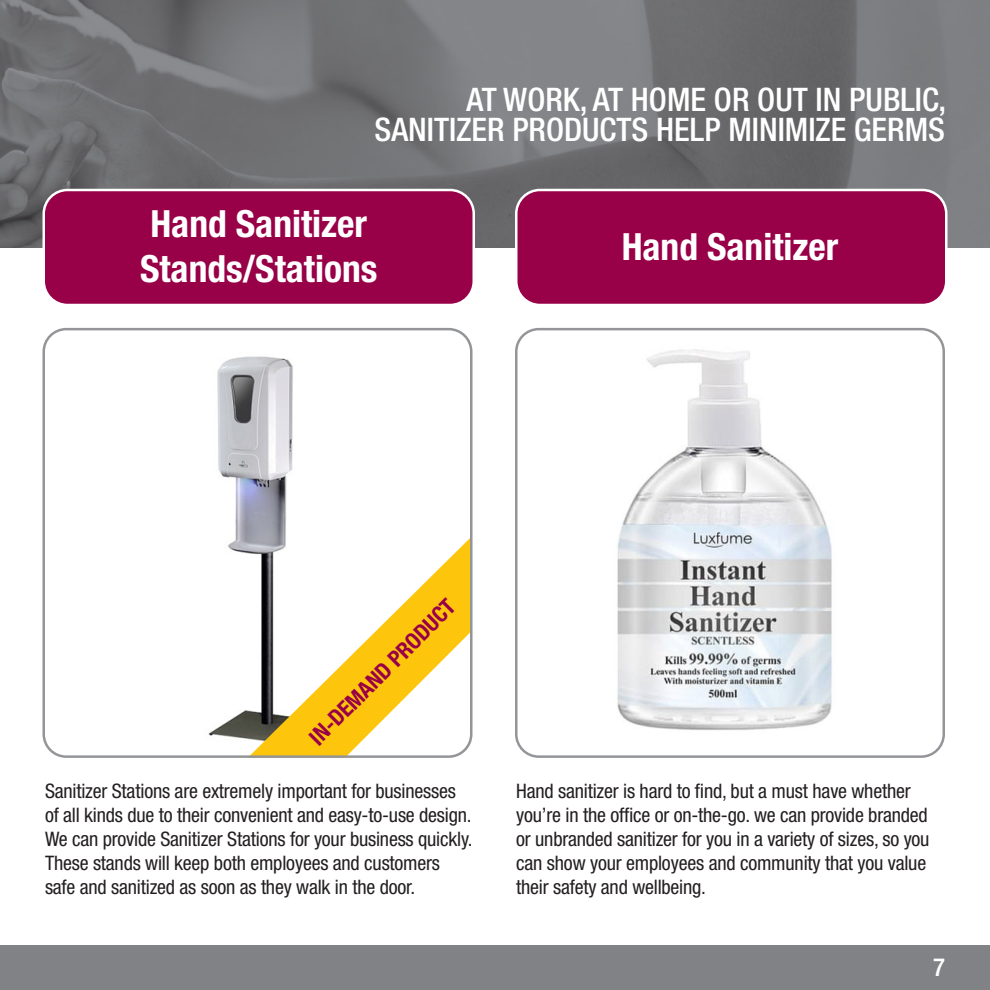
<style>
.page{position:relative;width:990px;height:990px;background:#fff}
.page>*{position:absolute;margin:0;border:0;box-sizing:border-box;transform-origin:0 0}
.t1{font:700 condensed 37.5px/45px "Helvetica Neue LT Std";color:#fff}
.t2{font:500 condensed 32.5px/30px "Helvetica Neue LT Std";color:#fff;text-align:right}
.t3{font:500 condensed 25px "Helvetica Neue LT Std";color:#fff}
.t4{font:700 condensed 22.5px "Helvetica Neue LT Std";color:#980047}
.t5{font:condensed 20px/24px "Helvetica Neue LT Std";letter-spacing:-.01em;color:#231f20}
</style>
<div class="page">
<div style="left:0;top:945px;width:990px;height:45px;background:#808285"></div>
<img style="left:0;top:0;width:990px;height:248px">
<div style="left:516px;top:190px;width:430px;height:115px;background:#980047;border-radius:24px"></div>
<div style="left:515px;top:189px;width:433px;height:117px;border:2px solid #fff;border-radius:24px"></div>
<div style="left:44px;top:190px;width:430px;height:115px;background:#980047;border-radius:24px"></div>
<div style="left:42px;top:189px;width:433px;height:117px;border:2px solid #fff;border-radius:24px"></div>
<img style="left:617px;top:349px;width:215px;height:381px">
<div style="left:515px;top:328px;width:430px;height:430px;border:2px solid #939598;border-radius:22px"></div>
<img style="left:45px;top:331px;width:427px;height:424px">
<svg style="left:248px;top:537px;width:223px;height:221px"></svg>
<div style="left:42px;top:328px;width:430px;height:430px;border:2px solid #939598;border-radius:22px"></div>
<p class="t2" style="left:375px;top:84px;width:573px">AT WORK, AT HOME OR OUT IN PUBLIC,<br>SANITIZER PRODUCTS HELP MINIMIZE GERMS</p>
<p class="t1" style="left:140px;top:201px;width:239px">Hand Sanitizer<br>Stands/Stations</p>
<p class="t1" style="left:622px;top:224px;width:218px">Hand Sanitizer</p>
<p class="t4" style="left:304px;top:731px;width:197px;rotate:-45deg">IN-DEMAND PRODUCT</p>
<p class="t5" style="left:45px;top:779px;width:429px">Sanitizer Stations are extremely important for businesses of all kinds due to their convenient and easy-to-use design.<br>We can provide Sanitizer Stations for your business quickly.<br>These stands will keep both employees and customers safe and sanitized as soon as they walk in the door.</p>
<p class="t5" style="left:516px;top:779px;width:415px">Hand sanitizer is hard to find, but a must have whether you’re in the office or on-the-go. we can provide branded or unbranded sanitizer for you in a variety of sizes, so you can show your employees and community that you value their safety and wellbeing.</p>
<p class="t3" style="left:933px;top:953px;width:13px">7</p>
</div>
